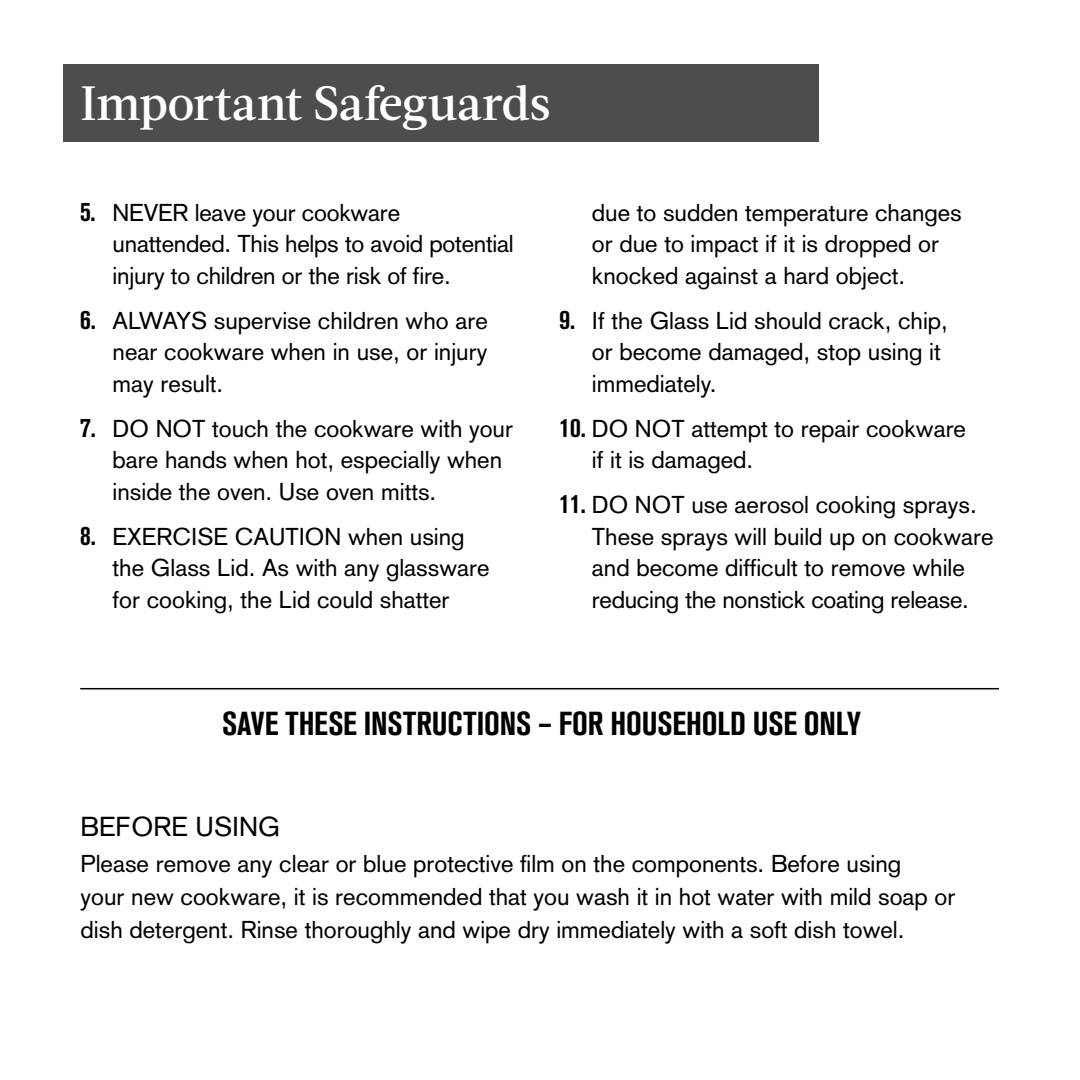
<style>
.page{position:relative;width:1080px;height:1080px;background:#fff}
.page>*{position:absolute;margin:0;border:0;box-sizing:border-box;transform-origin:0 0}
.t1{font:500 48px "Acta";color:#fff}
.t2{font:700 condensed 33px "Akzidenz Grotesk BQ";letter-spacing:-.005em;color:#000}
.t3{font:27px "Akzidenz Grotesk";color:#000}
.t4{font:24px/31.5px "Akzidenz Grotesk";color:#000}
.s1{font-family:"Akzidenz Grotesk BQ";font-weight:700;font-stretch:condensed;font-size:27px}
</style>
<div class="page">
<hr style="left:80px;top:688px;width:919px;height:1px;background:#000">
<div style="left:63px;top:64px;width:756px;height:78px;background:#4d4d4f"></div>
<h1 class="t1" style="left:80px;top:75px;width:472px">Important Safeguards</h1>
<p class="t4" style="left:113px;top:197px;width:403px;text-indent:-32px"><span class="s1">5.</span> NEVER leave your cookware unattended. This helps to avoid potential injury to children or the risk of fire.</p>
<p class="t4" style="left:113px;top:305px;width:377px;text-align:justify;text-indent:-32px"><span class="s1">6.</span> ALWAYS supervise children who are near cookware when in use, or injury may result.</p>
<p class="t4" style="left:113px;top:413px;width:402px;text-indent:-32px"><span class="s1">7.</span> DO NOT touch the cookware with your bare hands when hot, especially when inside the oven. Use oven mitts.</p>
<p class="t4" style="left:113px;top:521px;width:378px;text-indent:-32px"><span class="s1">8.</span> EXERCISE CAUTION when using the Glass Lid. As with any glassware for cooking, the Lid could shatter</p>
<p class="t4" style="left:592px;top:197px;width:371px">due to sudden temperature changes or due to impact if it is dropped or knocked against a hard object.</p>
<p class="t4" style="left:592px;top:305px;width:358px;text-indent:-32px"><span class="s1">9.</span> If the Glass Lid should crack, chip, or become damaged, stop using it immediately.</p>
<p class="t4" style="left:592px;top:413px;width:376px;text-indent:-32px"><span class="s1">10.</span> DO NOT attempt to repair cookware if it is damaged.</p>
<p class="t4" style="left:592px;top:489px;width:403px;text-indent:-32px"><span class="s1">11.</span> DO NOT use aerosol cooking sprays.<br>These sprays will build up on cookware and become difficult to remove while reducing the nonstick coating release.</p>
<h2 class="t2" style="left:222px;top:705px;width:640px">SAVE THESE INSTRUCTIONS – FOR HOUSEHOLD USE ONLY</h2>
<p class="t3" style="left:81px;top:811px;width:201px">BEFORE USING</p>
<p class="t4" style="left:81px;top:847px;width:876px;line-height:33px">Please remove any clear or blue protective film on the components. Before using<br>your new cookware, it is recommended that you wash it in hot water with mild soap or dish detergent. Rinse thoroughly and wipe dry immediately with a soft dish towel.</p>
</div>
